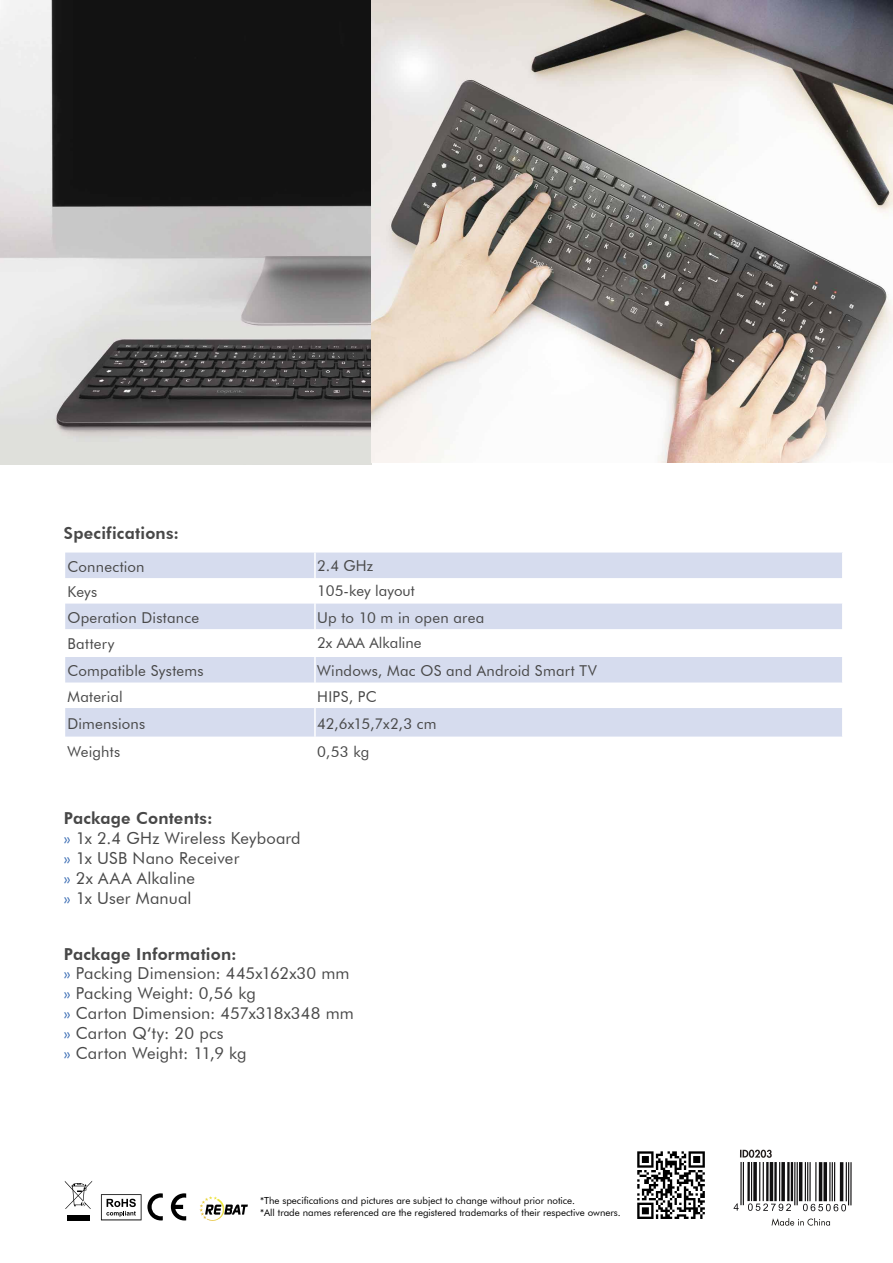
<style>
.page{position:relative;width:893px;height:1263px;background:#fff}
.page>*{position:absolute;margin:0;border:0;box-sizing:border-box;transform-origin:0 0}
.t1{font:16.5px/19.8px "Futura BT";letter-spacing:.01em;color:#484848}
.t2{font:800 16.5px "Futura BT";letter-spacing:.015em;color:#484848}
.t3{font:15px "Futura BT";letter-spacing:.015em;color:#484848}
.t4{font:15px "Futura BT";letter-spacing:-.015em;color:#484848}
.t5{font:9.75px/11.7px "Futura BT";color:#000}
.s1{font-weight:800}
.s2{color:#3c6eb4}
</style>
<div class="page">
<svg style="left:65px;top:1181px;width:27px;height:28px"></svg>
<div style="left:67px;top:1215px;width:23px;height:5px;background:#000"></div>
<svg style="left:101px;top:1193px;width:62px;height:27px"></svg>
<svg style="left:171px;top:1193px;width:15px;height:27px"></svg>
<svg style="left:199px;top:1196px;width:49px;height:25px"></svg>
<svg style="left:65px;top:552px;width:777px;height:184px;fill:#d6dcee"></svg>
<hr style="left:314px;top:552px;width:2px;height:26px;background:#fff">
<hr style="left:314px;top:578px;width:2px;height:26px;background:#fff">
<hr style="left:314px;top:604px;width:2px;height:25px;background:#fff">
<hr style="left:314px;top:629px;width:2px;height:28px;background:#fff">
<hr style="left:314px;top:657px;width:2px;height:25px;background:#fff">
<hr style="left:314px;top:682px;width:2px;height:26px;background:#fff">
<hr style="left:314px;top:708px;width:2px;height:28px;background:#fff">
<img style="left:0;top:0;width:371px;height:464px">
<img style="left:371px;top:0;width:522px;height:462px">
<svg style="left:772px;top:1218px;width:58px;height:8px"></svg>
<svg style="left:637px;top:1151px;width:68px;height:68px"></svg>
<svg style="left:740px;top:1149px;width:32px;height:9px"></svg>
<svg style="left:734px;top:1203px;width:5px;height:7px"></svg>
<svg style="left:748px;top:1203px;width:43px;height:8px"></svg>
<svg style="left:803px;top:1204px;width:43px;height:7px"></svg>
<hr style="left:743px;top:1162px;width:1px;height:43px;background:#111011">
<hr style="left:740px;top:1162px;width:2px;height:43px;background:#111011">
<hr style="left:747px;top:1162px;width:3px;height:39px;background:#111011">
<hr style="left:751px;top:1162px;width:1px;height:39px;background:#111011">
<svg style="left:753px;top:1162px;width:4px;height:39px"></svg>
<hr style="left:763px;top:1162px;width:1px;height:39px;background:#111011">
<hr style="left:759px;top:1162px;width:1px;height:39px;background:#111011">
<hr style="left:766px;top:1162px;width:3px;height:39px;background:#111011">
<hr style="left:770px;top:1162px;width:3px;height:39px;background:#111011">
<hr style="left:774px;top:1162px;width:3px;height:39px;background:#111011">
<hr style="left:779px;top:1162px;width:1px;height:39px;background:#111011">
<svg style="left:781px;top:1162px;width:4px;height:39px"></svg>
<hr style="left:791px;top:1162px;width:2px;height:39px;background:#111011">
<hr style="left:787px;top:1162px;width:3px;height:39px;background:#111011">
<hr style="left:796px;top:1162px;width:2px;height:43px;background:#111011">
<hr style="left:794px;top:1162px;width:1px;height:43px;background:#111011">
<hr style="left:799px;top:1162px;width:3px;height:39px;background:#111011">
<hr style="left:815px;top:1162px;width:1px;height:39px;background:#111011">
<hr style="left:809px;top:1162px;width:2px;height:39px;background:#111011">
<hr style="left:807px;top:1162px;width:1px;height:39px;background:#111011">
<hr style="left:805px;top:1162px;width:1px;height:39px;background:#111011">
<svg style="left:823px;top:1162px;width:4px;height:39px"></svg>
<hr style="left:819px;top:1162px;width:3px;height:39px;background:#111011">
<hr style="left:834px;top:1162px;width:1px;height:39px;background:#111011">
<hr style="left:832px;top:1162px;width:1px;height:39px;background:#111011">
<hr style="left:829px;top:1162px;width:1px;height:39px;background:#111011">
<hr style="left:840px;top:1162px;width:3px;height:39px;background:#111011">
<hr style="left:850px;top:1162px;width:2px;height:43px;background:#111011">
<hr style="left:848px;top:1162px;width:1px;height:43px;background:#111011">
<hr style="left:846px;top:1162px;width:1px;height:39px;background:#111011">
<p class="t2" style="left:64px;top:523px;width:117px">Specifications:</p>
<p class="t3" style="left:67px;top:557px;width:79px">Connection</p>
<p class="t3" style="left:317px;top:556px;width:58px">2.4 GHz</p>
<p class="t3" style="left:67px;top:583px;width:31px">Keys</p>
<p class="t3" style="left:317px;top:582px;width:99px">105-key layout</p>
<p class="t3" style="left:67px;top:608px;width:133px">Operation Distance</p>
<p class="t3" style="left:317px;top:608px;width:169px">Up to 10 m in open area</p>
<p class="t3" style="left:67px;top:635px;width:49px">Battery</p>
<p class="t3" style="left:317px;top:634px;width:106px">2x AAA Alkaline</p>
<p class="t3" style="left:67px;top:662px;width:138px">Compatible Systems</p>
<p class="t3" style="left:317px;top:662px;width:281px">Windows, Mac OS and Android Smart TV</p>
<p class="t3" style="left:67px;top:687px;width:57px">Material</p>
<p class="t3" style="left:317px;top:687px;width:61px">HIPS, PC</p>
<p class="t3" style="left:67px;top:714px;width:79px">Dimensions</p>
<p class="t4" style="left:317px;top:714px;width:121px">42,6x15,7x2,3 cm</p>
<p class="t3" style="left:67px;top:742px;width:54px">Weights</p>
<p class="t3" style="left:317px;top:742px;width:54px">0,53 kg</p>
<p class="t1" style="left:64px;top:808px;width:238px"><span class="s1">Package Contents:<br></span><span class="s2">»</span> 1x 2.4 GHz Wireless Keyboard <span class="s2">»</span> 1x USB Nano Receiver<br><span class="s2">»</span> 2x AAA Alkaline<br><span class="s2">»</span> 1x User Manual</p>
<p class="t1" style="left:64px;top:944px;width:292px"><span class="s1">Package Information:<br></span><span class="s2">»</span> Packing Dimension: 445x162x30 mm <span class="s2">»</span> Packing Weight: 0,56 kg<br><span class="s2">»</span> Carton Dimension: 457x318x348 mm <span class="s2">»</span> Carton Q‘ty: 20 pcs<br><span class="s2">»</span> Carton Weight: 11,9 kg</p>
<p class="t5" style="left:260px;top:1194px;width:362px">*The specifications and pictures are subject to change without prior notice.<br>*All trade names referenced are the registered trademarks of their respective owners.</p>
</div>
